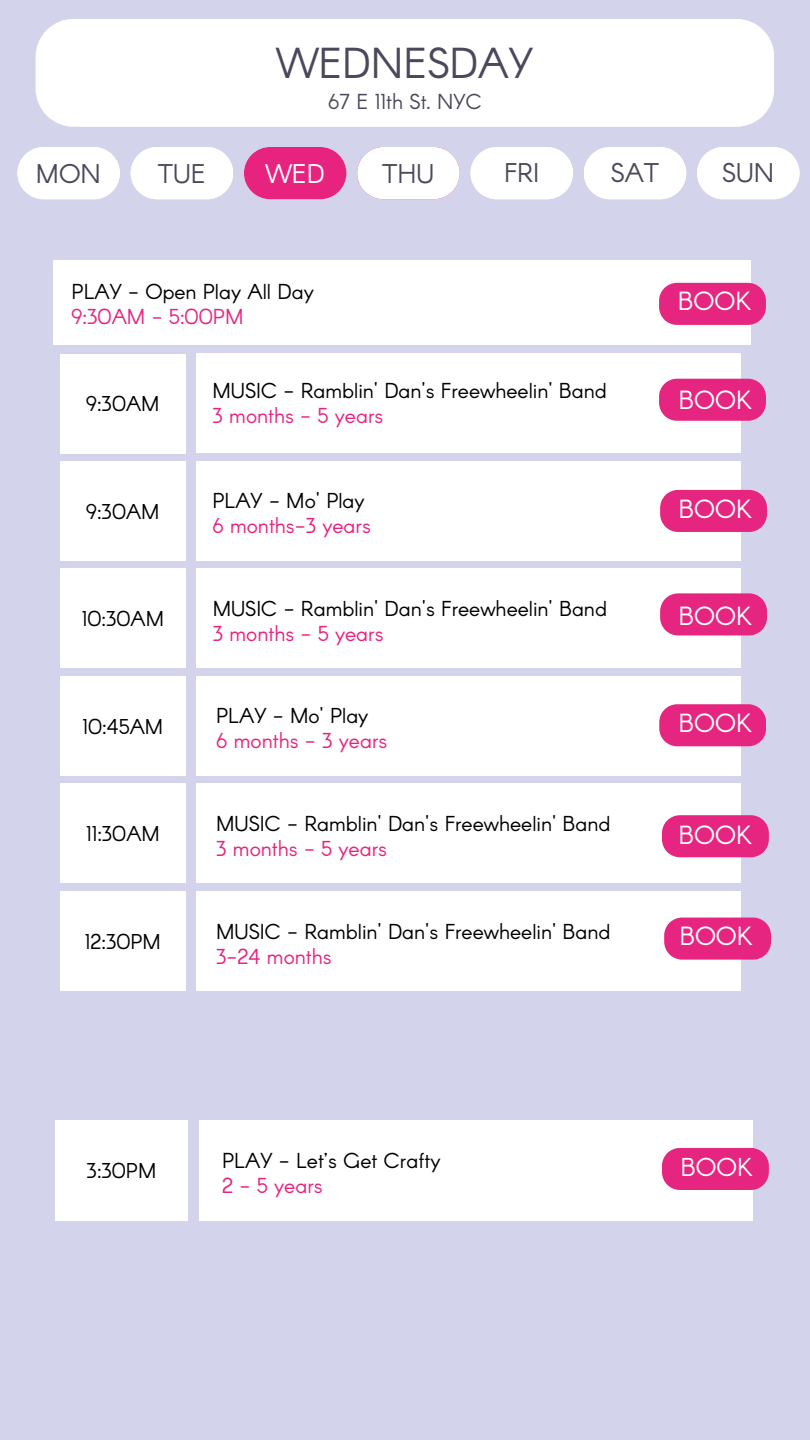
<style>
.page{position:relative;width:810px;height:1440px;background:#d3d3eb}
.page>*{position:absolute;margin:0;border:0;box-sizing:border-box;transform-origin:0 0}
.t1{font:42.4px "Arcon";color:#49495b}
.t2{font:26.5px "Arcon";color:#49495b}
.t3{font:26.5px "Arcon";color:#fff}
.t4{font:25.7px "Arcon";color:#fff}
.t5{font:25.3px "Arcon";color:#fff}
.t6{font:21.2px "Arcon";color:#000}
.t7{font:21.2px "Arcon";color:#e7237f}
.t8{font:21.2px "Arcon";color:#e62580}
.t9{font:21.2px "Arcon";color:#49495b}
.t10{font:21px "Arcon";color:#000}
</style>
<div class="page">
<div style="left:17px;top:147px;width:103px;height:52px;background:#fff"></div>
<div style="left:131px;top:147px;width:102px;height:52px;background:#fff"></div>
<div style="left:244px;top:147px;width:103px;height:52px;background:#e7237f"></div>
<div style="left:357px;top:147px;width:103px;height:52px;background:#fff"></div>
<div style="left:471px;top:147px;width:102px;height:52px;background:#fff"></div>
<div style="left:584px;top:147px;width:102px;height:52px;background:#fff"></div>
<div style="left:36px;top:19px;width:738px;height:108px;background:#fff"></div>
<div style="left:697px;top:147px;width:103px;height:52px;background:#fff"></div>
<div style="left:199px;top:1120px;width:554px;height:101px;background:#fff"></div>
<div style="left:55px;top:1121px;width:133px;height:100px;background:#fff"></div>
<svg style="left:662px;top:1148px;width:107px;height:42px;background:#e63187"></svg>
<div style="left:53px;top:260px;width:698px;height:84px;background:#fff"></div>
<svg style="left:659px;top:283px;width:107px;height:42px;background:#e63187"></svg>
<div style="left:60px;top:354px;width:126px;height:99px;background:#fff"></div>
<div style="left:196px;top:353px;width:545px;height:100px;background:#fff"></div>
<div style="left:60px;top:461px;width:126px;height:100px;background:#fff"></div>
<div style="left:196px;top:461px;width:545px;height:100px;background:#fff"></div>
<div style="left:60px;top:569px;width:126px;height:99px;background:#fff"></div>
<div style="left:196px;top:568px;width:545px;height:100px;background:#fff"></div>
<div style="left:60px;top:676px;width:126px;height:100px;background:#fff"></div>
<div style="left:196px;top:676px;width:545px;height:100px;background:#fff"></div>
<div style="left:60px;top:783px;width:126px;height:100px;background:#fff"></div>
<div style="left:196px;top:783px;width:545px;height:100px;background:#fff"></div>
<div style="left:60px;top:891px;width:126px;height:99px;background:#fff"></div>
<div style="left:196px;top:891px;width:545px;height:99px;background:#fff"></div>
<svg style="left:659px;top:379px;width:107px;height:42px;background:#e63287"></svg>
<svg style="left:660px;top:490px;width:107px;height:42px;background:#e63187"></svg>
<svg style="left:660px;top:593px;width:107px;height:42px;background:#e63288"></svg>
<svg style="left:659px;top:704px;width:107px;height:42px;background:#e63287"></svg>
<svg style="left:662px;top:815px;width:107px;height:42px;background:#e63187"></svg>
<svg style="left:664px;top:918px;width:107px;height:42px;background:#e63288"></svg>
<p class="t1" style="left:277px;top:35px;width:258px">WEDNESDAY</p>
<h2 class="t9" style="left:328px;top:88px;width:155px">67 E 11th St. NYC</h2>
<h1 class="t2" style="left:36px;top:156px;width:67px">MON</h1>
<p class="t2" style="left:158px;top:156px;width:49px">TUE</p>
<p class="t3" style="left:266px;top:156px;width:60px">WED</p>
<h2 class="t2" style="left:382px;top:156px;width:53px">THU</h2>
<p class="t2" style="left:504px;top:155px;width:37px">FRI</p>
<h2 class="t2" style="left:611px;top:155px;width:50px">SAT</h2>
<p class="t2" style="left:722px;top:155px;width:53px">SUN</p>
<p class="t6" style="left:72px;top:278px;width:244px">PLAY - Open Play All Day</p>
<h2 class="t8" style="left:72px;top:303px;width:173px">9:30AM - 5:00PM</h2>
<h2 class="t10" style="left:86px;top:390px;width:75px">9:30AM</h2>
<p class="t10" style="left:86px;top:498px;width:75px">9:30AM</p>
<p class="t10" style="left:82px;top:605px;width:84px">10:30AM</p>
<h2 class="t10" style="left:83px;top:713px;width:82px">10:45AM</h2>
<h3 class="t10" style="left:86px;top:820px;width:75px">11:30AM</h3>
<p class="t10" style="left:85px;top:928px;width:77px">12:30PM</p>
<p class="t6" style="left:212px;top:376px;width:396px">MUSIC - Ramblin' Dan's Freewheelin' Band</p>
<h2 class="t8" style="left:212px;top:401px;width:172px">3 months - 5 years</h2>
<p class="t6" style="left:212px;top:487px;width:154px">PLAY - Mo' Play</p>
<h2 class="t7" style="left:212px;top:512px;width:160px">6 months-3 years</h2>
<h3 class="t6" style="left:213px;top:595px;width:396px">MUSIC - Ramblin' Dan's Freewheelin' Band</h3>
<p class="t7" style="left:213px;top:620px;width:172px">3 months - 5 years</p>
<h3 class="t6" style="left:216px;top:702px;width:154px">PLAY - Mo' Play</h3>
<p class="t7" style="left:216px;top:727px;width:173px">6 months - 3 years</p>
<h3 class="t6" style="left:216px;top:810px;width:396px">MUSIC - Ramblin' Dan's Freewheelin' Band</h3>
<p class="t7" style="left:216px;top:835px;width:172px">3 months - 5 years</p>
<p class="t6" style="left:216px;top:918px;width:396px">MUSIC - Ramblin' Dan's Freewheelin' Band</p>
<h2 class="t7" style="left:216px;top:943px;width:117px">3-24 months</h2>
<p class="t4" style="left:678px;top:285px;width:75px">BOOK</p>
<p class="t4" style="left:679px;top:383px;width:75px">BOOK</p>
<h2 class="t4" style="left:679px;top:492px;width:75px">BOOK</h2>
<h3 class="t4" style="left:679px;top:599px;width:75px">BOOK</h3>
<p class="t4" style="left:679px;top:707px;width:75px">BOOK</p>
<p class="t4" style="left:679px;top:818px;width:75px">BOOK</p>
<h2 class="t4" style="left:679px;top:920px;width:75px">BOOK</h2>
<p class="t10" style="left:87px;top:1157px;width:71px">3:30PM</p>
<h2 class="t6" style="left:222px;top:1147px;width:220px">PLAY - Let’s Get Crafty</h2>
<p class="t7" style="left:222px;top:1172px;width:102px">2 - 5 years</p>
<h2 class="t5" style="left:681px;top:1150px;width:74px">BOOK</h2>
</div>
